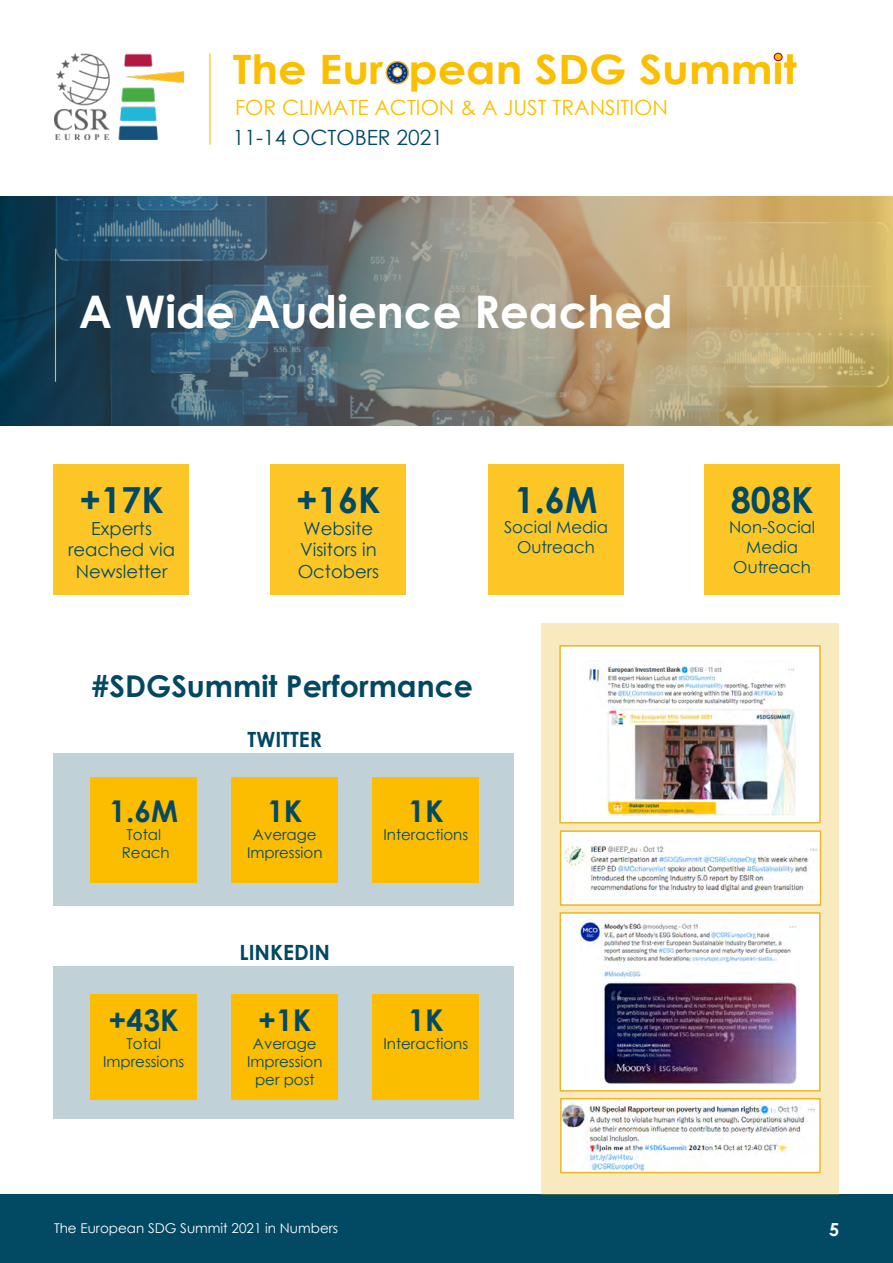
<style>
.page{position:relative;width:893px;height:1263px;background:#fff}
.page>*{position:absolute;margin:0;border:0;box-sizing:border-box;transform-origin:0 0}
.t1{font:700 45px "Century Gothic";color:#fff}
.t2{font:700 40.5px "Century Gothic";color:#fcbf00;scale:1.1 1}
.t3{font:700 36px "Century Gothic";color:#024a63}
.t4{font:700 30px "Century Gothic";color:#024862}
.t5{font:700 30px "Century Gothic";color:#024a63}
.t6{font:21px "Century Gothic";color:#fcbf00}
.t7{font:21px "Century Gothic";color:#014862}
.t8{font:700 21px "Century Gothic";color:#024862}
.t9{font:18px/21.6px "Century Gothic";color:#024a63}
.t10{font:700 18px "Century Gothic";color:#fff}
.t11{font:16.5px/19.8px "Century Gothic";color:#024a63;text-align:center}
.t12{font:15px/18px "Century Gothic";color:#024a63;text-align:center}
.t13{font:13.5px "Century Gothic";color:#fff}
</style>
<div class="page">
<img style="left:54px;top:54px;width:129px;height:85px">
<hr style="left:209px;top:54px;width:2px;height:91px;background:#fcbf00">
<img style="left:386px;top:62px;width:22px;height:22px;border-radius:11px">
<div style="left:386px;top:61px;width:23px;height:23px;border:2px solid #edb618;border-radius:50%"></div>
<div style="left:393px;top:68px;width:9px;height:8px;background:#fff;border-radius:50%"></div>
<div style="left:392px;top:67px;width:10px;height:10px;border:1px solid #fcbf00;border-radius:50%"></div>
<div style="left:774px;top:53px;width:8px;height:8px;background:#fcbf00;border-radius:50%"></div>
<div style="left:774px;top:53px;width:9px;height:8px;border:1px solid #b6003b;border-radius:50%"></div>
<div style="left:0;top:1195px;width:893px;height:68px;background:#024963"></div>
<div style="left:542px;top:623px;width:297px;height:572px;background:#f9e9be"></div>
<div style="left:54px;top:753px;width:460px;height:153px;background:#c0d2d8"></div>
<div style="left:54px;top:966px;width:460px;height:153px;background:#c0d2d8"></div>
<div style="left:91px;top:777px;width:106px;height:106px;background:#fcbc00"></div>
<div style="left:91px;top:994px;width:106px;height:106px;background:#fcbc00"></div>
<div style="left:232px;top:777px;width:106px;height:106px;background:#fcbc00"></div>
<div style="left:232px;top:994px;width:106px;height:106px;background:#fcbc00"></div>
<div style="left:373px;top:777px;width:106px;height:106px;background:#fcbc00"></div>
<div style="left:373px;top:994px;width:106px;height:106px;background:#fcbc00"></div>
<img style="left:0;top:197px;width:893px;height:228px">
<hr style="left:55px;top:249px;width:1px;height:133px;background:#fcbc00">
<div style="left:488px;top:464px;width:136px;height:130px;background:#fcc627"></div>
<div style="left:704px;top:464px;width:136px;height:130px;background:#fcc627"></div>
<div style="left:270px;top:464px;width:136px;height:130px;background:#fcc627"></div>
<div style="left:53px;top:464px;width:136px;height:130px;background:#fcc627"></div>
<div style="left:560px;top:646px;width:260px;height:177px;background:#fff"></div>
<img style="left:588px;top:664px;width:208px;height:152px">
<div style="left:559px;top:645px;width:262px;height:178px;border:2px solid #edb625"></div>
<div style="left:560px;top:913px;width:260px;height:178px;background:#fff"></div>
<img style="left:581px;top:919px;width:216px;height:165px">
<div style="left:560px;top:912px;width:260px;height:179px;border:2px solid #edb625"></div>
<div style="left:561px;top:831px;width:259px;height:74px;background:#fff"></div>
<img style="left:563px;top:840px;width:254px;height:56px">
<div style="left:560px;top:830px;width:261px;height:76px;border:2px solid #edb625"></div>
<img style="left:563px;top:1101px;width:255px;height:69px">
<div style="left:560px;top:1098px;width:261px;height:75px;border:2px solid #edb625"></div>
<p class="t2" style="left:233px;top:38px;width:514px">The Eur pean SDG Summit</p>
<p class="t7" style="left:233px;top:122px;width:212px">11-14 OCTOBER 2021</p>
<p class="t6" style="left:235px;top:93px;width:434px">FOR CLIMATE ACTION &amp; A JUST TRANSITION</p>
<p class="t1" style="left:79px;top:278px;width:596px">A Wide Audience Reached</p>
<p class="t3" style="left:79px;top:473px;width:86px">+17K</p>
<p class="t9" style="left:68px;top:517px;width:108px;text-align:center">Experts reached via<br>Newsletter</p>
<p class="t3" style="left:296px;top:473px;width:86px">+16K</p>
<p class="t9" style="left:304px;top:517px;width:71px">Website</p>
<p class="t9" style="left:298px;top:539px;width:83px">Visitors in<br>Octobers</p>
<p class="t3" style="left:515px;top:473px;width:84px">1.6M</p>
<p class="t11" style="left:504px;top:517px;width:105px">Social Media</p>
<p class="t11" style="left:517px;top:537px;width:79px">Outreach</p>
<p class="t4" style="left:92px;top:663px;width:383px">#SDGSummit Performance</p>
<p class="t8" style="left:248px;top:723px;width:76px">TWITTER</p>
<p class="t5" style="left:109px;top:788px;width:70px">1.6M</p>
<p class="t12" style="left:126px;top:825px;width:36px">Total</p>
<p class="t12" style="left:122px;top:843px;width:49px">Reach</p>
<p class="t5" style="left:109px;top:997px;width:72px">+43K</p>
<p class="t12" style="left:126px;top:1034px;width:36px">Total</p>
<p class="t12" style="left:103px;top:1052px;width:83px">Impressions</p>
<p class="t5" style="left:267px;top:788px;width:37px">1K</p>
<p class="t12" style="left:247px;top:825px;width:77px">Average<br>Impression</p>
<p class="t8" style="left:239px;top:936px;width:92px">LINKEDIN</p>
<p class="t5" style="left:258px;top:997px;width:55px">+1K</p>
<p class="t12" style="left:247px;top:1034px;width:77px">Average<br>Impression</p>
<p class="t12" style="left:255px;top:1070px;width:61px">per post</p>
<p class="t5" style="left:408px;top:788px;width:37px">1K</p>
<p class="t12" style="left:384px;top:825px;width:86px">Interactions</p>
<p class="t5" style="left:408px;top:997px;width:37px">1K</p>
<p class="t12" style="left:384px;top:1034px;width:86px">Interactions</p>
<p class="t3" style="left:731px;top:473px;width:84px">808K</p>
<p class="t11" style="left:729px;top:517px;width:88px">Non-Social<br>Media</p>
<p class="t11" style="left:733px;top:556px;width:79px">Outreach</p>
<p class="t13" style="left:54px;top:1219px;width:286px">The European SDG Summit 2021 in Numbers</p>
<p class="t10" style="left:829px;top:1216px;width:12px">5</p>
</div>
